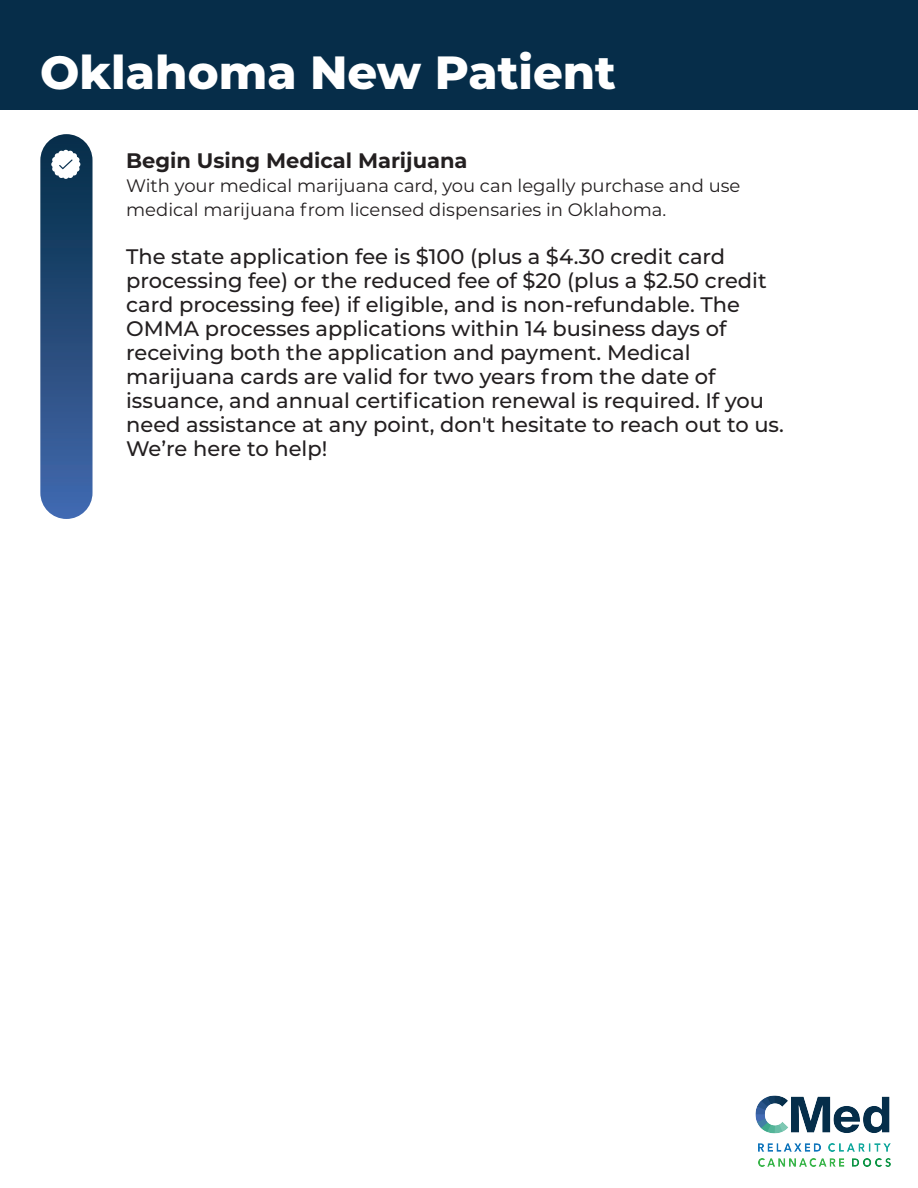
<style>
.page{position:relative;width:918px;height:1188px;background:#fff}
.page>*{position:absolute;margin:0;border:0;box-sizing:border-box;transform-origin:0 0}
.t1{font:800 46.5px "Montserrat";color:#fff}
.t2{font:500 21px/24px "Montserrat";color:#231f20}
.t3{font:700 21px "Montserrat";color:#231f20}
.t4{font:18px/24px "Montserrat";color:#231f20}
</style>
<div class="page">
<div style="left:40px;top:134px;width:53px;height:385px;background:linear-gradient(to bottom,#052d46,#4469ad);border-radius:26px"></div>
<img style="left:755px;top:1095px;width:135px;height:39px">
<img style="left:758px;top:1143px;width:132px;height:9px">
<img style="left:758px;top:1158px;width:132px;height:8px">
<div style="left:0;top:0;width:918px;height:110px;background:#062d49"></div>
<svg style="left:51px;top:150px;width:29px;height:29px"></svg>
<h1 class="t1" style="left:40px;top:38px;width:577px">Oklahoma New Patient</h1>
<p class="t3" style="left:126px;top:146px;width:343px">Begin Using Medical Marijuana</p>
<p class="t4" style="left:126px;top:173px;width:616px">With your medical marijuana card, you can legally purchase and use medical marijuana from licensed dispensaries in Oklahoma.</p>
<p class="t2" style="left:126px;top:244px;width:659px">The state application fee is $100 (plus a $4.30 credit card processing fee) or the reduced fee of $20 (plus a $2.50 credit card processing fee) if eligible, and is non-refundable. The OMMA processes applications within 14 business days of receiving both the application and payment. Medical marijuana cards are valid for two years from the date of issuance, and annual certification renewal is required. If you need assistance at any point, don't hesitate to reach out to us.<br>We’re here to help!</p>
</div>
